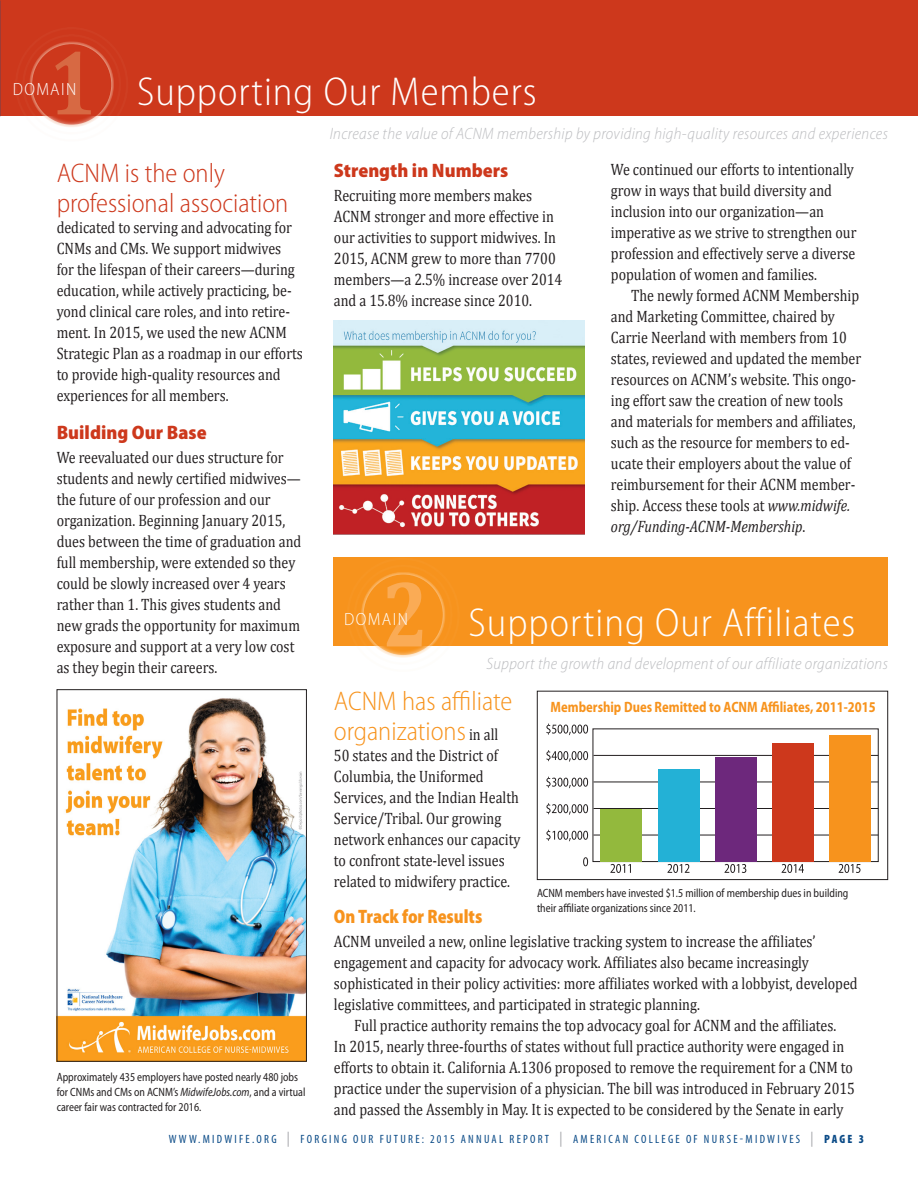
<style>
.page{position:relative;width:918px;height:1188px;background:#fff}
.page>*{position:absolute;margin:0;border:0;box-sizing:border-box;transform-origin:0 0}
.MAIN_SectionHeader{font:300 semi-condensed 40.5px "Myriad Pro";letter-spacing:.025em;color:#fff}
.Body_Text_no_indent{font:300 semi-condensed 27px/30px "Myriad Pro";color:#cd381c}
.Body_Text_no_indent-2{font:300 semi-condensed 27px/30px "Myriad Pro";color:#f7931d}
.Subhead_13_pt_top_sp{font:900 semi-condensed 19.5px "Myriad Pro";color:#cd381c}
.Subhead_13pt{font:900 semi-condensed 19.5px "Myriad Pro";color:#f7931d;scale:.9 1}
.t1{font:300 semi-condensed 17.7px "Myriad Pro";letter-spacing:.08em;color:#fff}
.Body_Text_no_indent-3{font:16.5px/21px "Cambria";color:#231f20;scale:.85 1}
.Body_Text{font:16.5px/21px "Cambria";color:#231f20;scale:.85 1}
.MAIN_Section_kicker{font:italic 300 semi-condensed 16.5px "Myriad Pro";letter-spacing:.02em;color:#bcbdc0}
.Subhead_10_pt_no_spa{font:700 semi-condensed 15px "Myriad Pro";color:#f7931d;scale:.9 1}
.t2{font:semi-condensed 12px/15px "Myriad Pro";color:#231f20;scale:.9 1}
.t3{font:condensed 12px "Myriad Pro";letter-spacing:.19em;color:#0b4b87}
.s1{font-style:italic}
.s2{font-family:"Cambria";font-weight:400;font-stretch:normal;font-size:16.5px;color:#231f20}
.s3{font-size:15px;color:#a8a9ad}
.s4{font-weight:900}
</style>
<div class="page">
<div style="left:0;top:0;width:918px;height:116px;background:#cd381c"></div>
<svg style="left:29px;top:41px;width:85px;height:86px"></svg>
<div style="left:334px;top:557px;width:554px;height:89px;background:#f7931d"></div>
<svg style="left:361px;top:572px;width:84px;height:86px"></svg>
<img style="left:59px;top:698px;width:246px;height:362px">
<div style="left:57px;top:689px;width:250px;height:373px;border:1px solid #231f20"></div>
<img style="left:334px;top:320px;width:250px;height:214px">
<div style="left:537px;top:691px;width:351px;height:189px;border:1px solid #231f20"></div>
<div style="left:593px;top:729px;width:286px;height:133px;border:1px solid #231f20"></div>
<svg style="left:583px;top:857px;width:5px;height:9px"></svg>
<svg style="left:546px;top:830px;width:42px;height:11px"></svg>
<svg style="left:546px;top:803px;width:42px;height:12px"></svg>
<svg style="left:546px;top:777px;width:42px;height:11px"></svg>
<svg style="left:546px;top:750px;width:42px;height:12px"></svg>
<svg style="left:546px;top:724px;width:42px;height:11px"></svg>
<hr style="left:594px;top:835px;width:284px;height:1px;background:#231f20">
<hr style="left:594px;top:808px;width:284px;height:1px;background:#231f20">
<hr style="left:594px;top:782px;width:284px;height:1px;background:#231f20">
<hr style="left:594px;top:755px;width:284px;height:1px;background:#231f20">
<div style="left:601px;top:809px;width:41px;height:53px;background:#93b93d"></div>
<div style="left:658px;top:769px;width:41px;height:93px;background:#23b1d6"></div>
<div style="left:715px;top:757px;width:41px;height:105px;background:#6d287c"></div>
<div style="left:772px;top:743px;width:41px;height:119px;background:#cd381c"></div>
<div style="left:829px;top:735px;width:41px;height:127px;background:#f7931d"></div>
<svg style="left:839px;top:864px;width:22px;height:9px"></svg>
<svg style="left:782px;top:864px;width:22px;height:9px"></svg>
<svg style="left:725px;top:864px;width:21px;height:9px"></svg>
<svg style="left:667px;top:864px;width:22px;height:9px"></svg>
<svg style="left:610px;top:864px;width:21px;height:9px"></svg>
<p class="t1" style="left:13px;top:79px;width:65px">DOMAIN</p>
<p class="MAIN_SectionHeader" style="left:137px;top:70px;width:401px">Supporting Our Members</p>
<p class="MAIN_Section_kicker" style="left:330px;top:125px;width:560px">Increase the value of ACNM membership by providing high-quality resources and experiences</p>
<p class="Body_Text_no_indent" style="left:57px;top:159px;width:233px">ACNM is the only professional association</p>
<p class="Body_Text_no_indent-3" style="left:57px;top:217px;width:291px">dedicated to serving and advocating for CNMs and CMs. We support midwives<br>for the lifespan of their careers—during education, while actively practicing, be&shy;yond clinical care roles, and into retire&shy;ment. In 2015, we used the new ACNM Strategic Plan as a roadmap in our efforts to provide high-quality resources and experiences for all members.</p>
<p class="Subhead_13_pt_top_sp" style="left:57px;top:421px;width:151px">Building Our Base</p>
<p class="Body_Text_no_indent-3" style="left:57px;top:447px;width:289px">We reevaluated our dues structure for students and newly certified midwives— the future of our profession and our organization. Beginning January 2015, dues between the time of graduation and full membership, were extended so they could be slowly increased over 4 years rather than 1. This gives students and new grads the opportunity for maximum exposure and support at a very low cost as they begin their careers.</p>
<p class="t2" style="left:57px;top:1070px;width:278px">Approximately 435 employers have posted nearly 480 jobs for CNMs and CMs on ACNM’s <span class="s1">MidwifeJobs.com</span>, and a virtual career fair was contracted for 2016.</p>
<p class="Subhead_13_pt_top_sp" style="left:334px;top:159px;width:176px">Strength in Numbers</p>
<p class="Body_Text_no_indent-3" style="left:334px;top:184px;width:270px">Recruiting more members makes ACNM stronger and more effective in our activities to support midwives. In 2015, ACNM grew to more than 7700 members—a 2.5% increase over 2014 and a 15.8% increase since 2010.</p>
<p class="Body_Text_no_indent-3" style="left:611px;top:159px;width:290px">We continued our efforts to intentionally grow in ways that build diversity and inclusion into our organization—an imperative as we strive to strengthen our profession and effectively serve a diverse population of women and families.</p>
<p class="Body_Text" style="left:611px;top:285px;width:296px;text-indent:20px">The newly formed ACNM Membership and Marketing Committee, chaired by Carrie Neerland with members from 10 states, reviewed and updated the member resources on ACNM’s website. This ongo&shy;ing effort saw the creation of new tools and materials for members and affiliates, such as the resource for members to ed&shy;ucate their employers about the value of reimbursement for their ACNM member&shy;ship. Access these tools at <span class="s1">www.midwife. org/Funding-ACNM-Membership</span>.</p>
<p class="t1" style="left:344px;top:609px;width:65px">DOMAIN</p>
<p class="MAIN_SectionHeader" style="left:469px;top:600px;width:388px">Supporting Our Affiliates</p>
<p class="MAIN_Section_kicker" style="left:487px;top:655px;width:403px">Support the growth and development of our affiliate organizations</p>
<p class="Body_Text_no_indent-2" style="left:334px;top:686px;width:180px">ACNM has affiliate organizations <span class="s2">in all</span></p>
<p class="Body_Text_no_indent-3" style="left:334px;top:744px;width:221px">50 states and the District of<br>Columbia, the Uniformed<br>Services, and the Indian Health<br>Service/Tribal. Our growing network enhances our capacity to confront state-level issues related to midwifery practice.</p>
<p class="Subhead_13pt" style="left:334px;top:905px;width:167px">On Track for Results</p>
<p class="Body_Text_no_indent-3" style="left:334px;top:931px;width:618px">ACNM unveiled a new, online legislative tracking system to increase the affiliates’ engagement and capacity for advocacy work. Affiliates also became increasingly sophisticated in their policy activities: more affiliates worked with a lobbyist, developed legislative committees, and participated in strategic planning.</p>
<p class="Body_Text" style="left:334px;top:1015px;width:615px;text-indent:20px">Full practice authority remains the top advocacy goal for ACNM and the affiliates.<br>In 2015, nearly three-fourths of states without full practice authority were engaged in efforts to obtain it. California A.1306 proposed to remove the requirement for a CNM to practice under the supervision of a physician. The bill was introduced in February 2015 and passed the Assembly in May. It is expected to be considered by the Senate in early</p>
<p class="Subhead_10_pt_no_spa" style="left:551px;top:699px;width:363px">Membership Dues Remitted to ACNM Affiliates, 2011-2015</p>
<p class="t2" style="left:537px;top:886px;width:348px">ACNM members have invested $1.5 million of membership dues in building their affiliate organizations since 2011.</p>
<p class="t3" style="left:169px;top:1131px;width:697px">WWW.MIDWIFE.ORG <span class="s3">|</span> FORGING OUR FUTURE: 2015 ANNUAL REPORT <span class="s3">|</span> AMERICAN COLLEGE OF NURSE-MIDWIVES <span class="s3">|</span> <span class="s4">PAGE 3</span></p>
</div>
